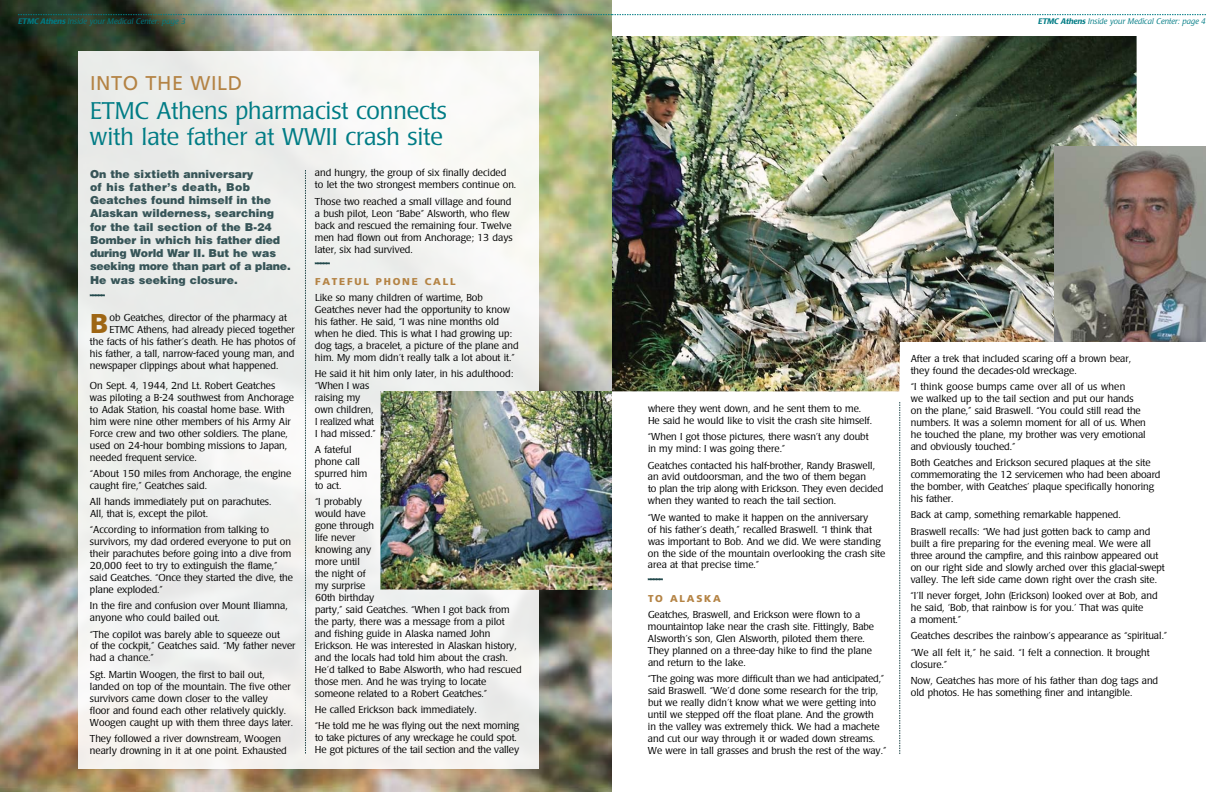
<style>
.page{position:relative;width:1224px;height:792px;background:#fff}
.page>*{position:absolute;margin:0;border:0;box-sizing:border-box;transform-origin:0 0}
.t1{font:900 27.2px "Frutiger";color:#9e6614}
.t2{font:300 23.9px/25.9px "Poppl Laudatio";color:#007c85}
.t3{font:19.9px "Frutiger";letter-spacing:.03em;color:#b48344}
.t4{font:900 11px/13.2px "Helvetica";color:#375558}
.t5{font:300 10px/12px "Poppl Laudatio";color:#000}
.t6{font:900 10px "Frutiger";letter-spacing:.18em;color:#b48344}
.t7{font:italic 300 8px "Poppl Laudatio";color:#007c85}
.s1{font-weight:500}
</style>
<div class="page">
<img style="left:0;top:0;width:612px;height:792px">
<svg style="left:18px;top:14px;width:1188px;height:1px"></svg>
<img style="left:612px;top:36px;width:525px;height:355px">
<svg style="left:648px;top:578px;width:15px;height:2px"></svg>
<svg style="left:900px;top:402px;width:1px;height:352px"></svg>
<div style="left:78px;top:51px;width:460px;height:718px;background:#f0f1ee"></div>
<svg style="left:90px;top:294px;width:15px;height:2px"></svg>
<svg style="left:315px;top:262px;width:15px;height:2px"></svg>
<img style="left:380px;top:391px;width:232px;height:199px">
<svg style="left:305px;top:170px;width:1px;height:584px"></svg>
<img style="left:1054px;top:146px;width:152px;height:196px">
<p class="t7" style="left:18px;top:16px;width:169px"><span class="s1">ETMC Athens</span> Inside your Medical Center: page 3</p>
<p class="t7" style="left:1038px;top:16px;width:169px"><span class="s1">ETMC Athens</span> Inside your Medical Center: page 4</p>
<h3 class="t3" style="left:90px;top:71px;width:154px">INTO THE WILD</h3>
<h2 class="t2" style="left:90px;top:98px;width:358px">ETMC Athens pharmacist connects with late father at WWII crash site</h2>
<p class="t4" style="left:90px;top:167px;width:202px">On the sixtieth anniversary<br>of his father’s death, Bob<br>Geatches found himself in the<br>Alaskan wilderness, searching for the tail section of the B-24<br>Bomber in which his father died during World War II. But he was seeking more than part of a plane.</p>
<p class="t4" style="left:90px;top:273px;width:149px">He was seeking closure.</p>
<h1 class="t1" style="left:90px;top:307px;width:20px">B</h1>
<p class="t5" style="left:109px;top:312px;width:179px">ob Geatches, director of the pharmacy at</p>
<p class="t5" style="left:109px;top:324px;width:187px">ETMC Athens, had already pieced together</p>
<p class="t5" style="left:90px;top:336px;width:207px">the facts of his father’s death. He has photos of</p>
<p class="t5" style="left:90px;top:348px;width:206px">his father, a tall, narrow-faced young man, and</p>
<p class="t5" style="left:90px;top:360px;width:190px">newspaper clippings about what happened.</p>
<p class="t5" style="left:90px;top:379px;width:206px">On Sept. 4, 1944, 2nd Lt. Robert Geatches was piloting a B-24 southwest from Anchorage to Adak Station, his coastal home base. With him were nine other members of his Army Air Force crew and two other soldiers. The plane, used on 24-hour bombing missions to Japan, needed frequent service.</p>
<p class="t5" style="left:90px;top:468px;width:203px">“About 150 miles from Anchorage, the engine caught fire,” Geatches said.</p>
<p class="t5" style="left:90px;top:496px;width:183px">All hands immediately put on parachutes.<br>All, that is, except the pilot.</p>
<p class="t5" style="left:90px;top:524px;width:205px">“According to information from talking to survivors, my dad ordered everyone to put on their parachutes before going into a dive from 20,000 feet to try to extinguish the flame,” said Geatches. “Once they started the dive, the plane exploded.”</p>
<p class="t5" style="left:90px;top:600px;width:199px">In the fire and confusion over Mount Iliamna, anyone who could bailed out.</p>
<p class="t5" style="left:90px;top:628px;width:207px">“The copilot was barely able to squeeze out<br>of the cockpit,” Geatches said. “My father never had a chance.”</p>
<p class="t5" style="left:90px;top:668px;width:205px">Sgt. Martin Woogen, the first to bail out, landed on top of the mountain. The five other survivors came down closer to the valley<br>floor and found each other relatively quickly.<br>Woogen caught up with them three days later.</p>
<p class="t5" style="left:90px;top:733px;width:198px">They followed a river downstream, Woogen nearly drowning in it at one point. Exhausted</p>
<p class="t5" style="left:315px;top:167px;width:203px">and hungry, the group of six finally decided to let the two strongest members continue on.</p>
<p class="t5" style="left:315px;top:195px;width:199px">Those two reached a small village and found a bush pilot, Leon “Babe” Alsworth, who flew back and rescued the remaining four. Twelve men had flown out from Anchorage; 13 days later, six had survived.</p>
<p class="t6" style="left:315px;top:275px;width:142px">FATEFUL PHONE CALL</p>
<p class="t5" style="left:315px;top:292px;width:205px">Like so many children of wartime, Bob Geatches never had the opportunity to know his father. He said, “I was nine months old when he died. This is what I had growing up: dog tags, a bracelet, a picture of the plane and him. My mom didn’t really talk a lot about it.”</p>
<p class="t5" style="left:315px;top:368px;width:200px">He said it hit him only later, in his adulthood: “When I was<br>raising my<br>own children,<br>I realized what<br>I had missed.”</p>
<p class="t5" style="left:315px;top:444px;width:54px">A fateful phone call spurred him to act.</p>
<p class="t5" style="left:315px;top:496px;width:208px">“I probably<br>would have<br>gone through<br>life never<br>knowing any<br>more until<br>the night of<br>my surprise<br>60th birthday<br>party,” said Geatches. “When I got back from the party, there was a message from a pilot and fishing guide in Alaska named John<br>Erickson. He was interested in Alaskan history, and the locals had told him about the crash.<br>He’d talked to Babe Alsworth, who had rescued those men. And he was trying to locate someone related to a Robert Geatches.”</p>
<p class="t5" style="left:315px;top:701px;width:206px;line-height:16.3px">He called Erickson back immediately.<br>“He told me he was flying out the next morning</p>
<p class="t5" style="left:315px;top:732px;width:206px">to take pictures of any wreckage he could spot.<br>He got pictures of the tail section and the valley</p>
<p class="t5" style="left:648px;top:403px;width:226px">where they went down, and he sent them to me.<br>He said he would like to visit the crash site himself.</p>
<p class="t5" style="left:648px;top:431px;width:222px">“When I got those pictures, there wasn’t any doubt in my mind: I was going there.”</p>
<p class="t5" style="left:648px;top:459px;width:237px">Geatches contacted his half-brother, Randy Braswell, an avid outdoorsman, and the two of them began<br>to plan the trip along with Erickson. They even decided when they wanted to reach the tail section.</p>
<p class="t5" style="left:648px;top:511px;width:239px">“We wanted to make it happen on the anniversary<br>of his father’s death,” recalled Braswell. “I think that was important to Bob. And we did. We were standing on the side of the mountain overlooking the crash site area at that precise time.”</p>
<p class="t6" style="left:648px;top:592px;width:75px">TO ALASKA</p>
<p class="t5" style="left:648px;top:609px;width:228px">Geatches, Braswell, and Erickson were flown to a mountaintop lake near the crash site. Fittingly, Babe Alsworth’s son, Glen Alsworth, piloted them there.<br>They planned on a three-day hike to find the plane and return to the lake.</p>
<p class="t5" style="left:648px;top:673px;width:240px">“The going was more difficult than we had anticipated,” said Braswell. “We’d done some research for the trip, but we really didn’t know what we were getting into until we stepped off the float plane. And the growth<br>in the valley was extremely thick. We had a machete and cut our way through it or waded down streams.<br>We were in tall grasses and brush the rest of the way.”</p>
<p class="t5" style="left:911px;top:353px;width:222px">After a trek that included scaring off a brown bear, they found the decades-old wreckage.</p>
<p class="t5" style="left:911px;top:381px;width:237px">“I think goose bumps came over all of us when<br>we walked up to the tail section and put our hands on the plane,” said Braswell. “You could still read the numbers. It was a solemn moment for all of us. When he touched the plane, my brother was very emotional and obviously touched.”</p>
<p class="t5" style="left:911px;top:457px;width:251px">Both Geatches and Erickson secured plaques at the site commemorating the 12 servicemen who had been aboard the bomber, with Geatches’ plaque specifically honoring his father.</p>
<p class="t5" style="left:911px;top:507px;width:241px;line-height:16.3px">Back at camp, something remarkable happened.<br>Braswell recalls: “We had just gotten back to camp and</p>
<p class="t5" style="left:911px;top:537px;width:256px">built a fire preparing for the evening meal. We were all three around the campfire, and this rainbow appeared out on our right side and slowly arched over this glacial-swept valley. The left side came down right over the crash site.</p>
<p class="t5" style="left:911px;top:590px;width:249px">“I’ll never forget, John (Erickson) looked over at Bob, and he said, ‘Bob, that rainbow is for you.’ That was quite<br>a moment.”</p>
<p class="t5" style="left:911px;top:628px;width:258px;line-height:16.3px">Geatches describes the rainbow’s appearance as “spiritual.” “We all felt it,” he said. “I felt a connection. It brought</p>
<p class="t5" style="left:911px;top:656px;width:249px;line-height:16.3px">closure.”<br>Now, Geatches has more of his father than dog tags and</p>
<p class="t5" style="left:911px;top:687px;width:223px">old photos. He has something finer and intangible.</p>
</div>
